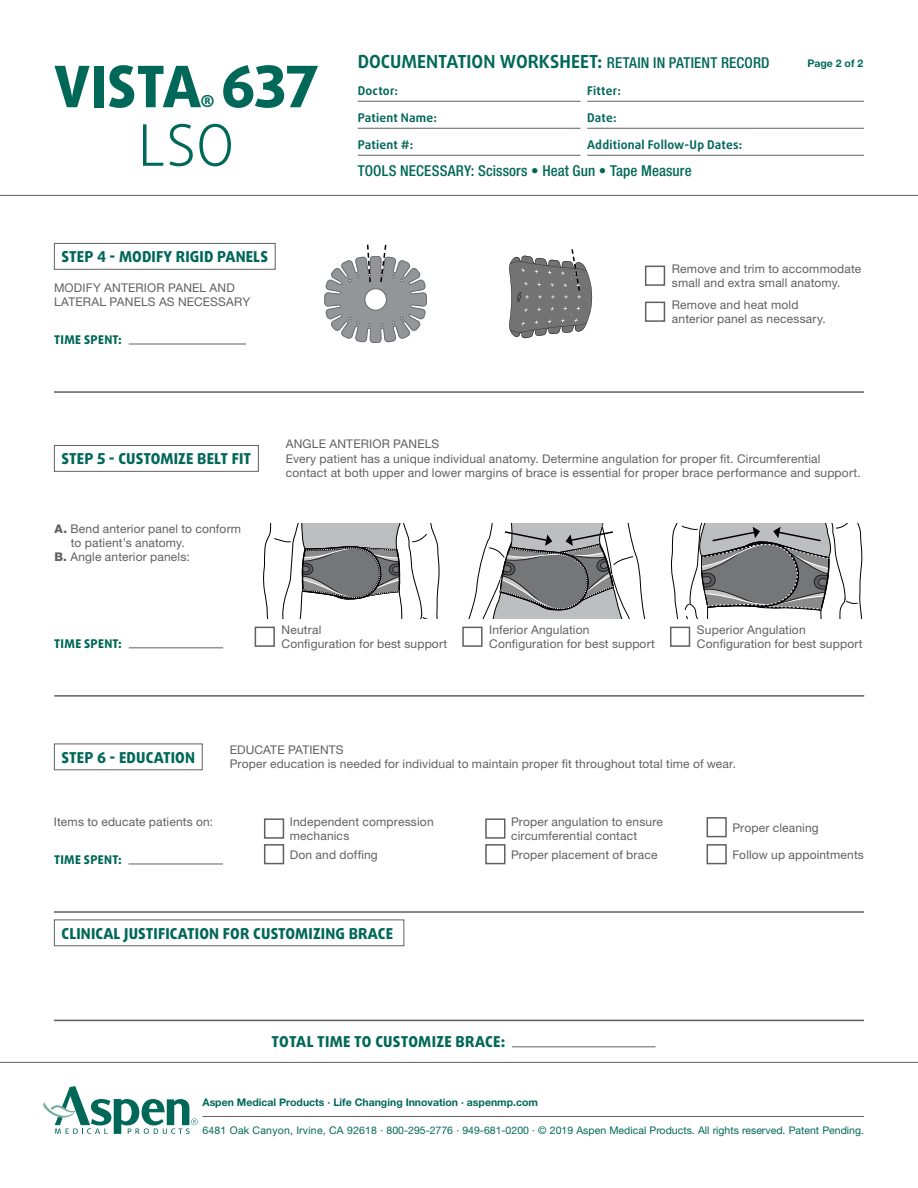
<style>
.page{position:relative;width:918px;height:1188px;background:#fff}
.page>*{position:absolute;margin:0;border:0;box-sizing:border-box;transform-origin:0 0}
.t1{font:800 57.15px "Daxline Pro";letter-spacing:-.005em;color:#006858}
.t2{font:300 57.15px "Daxline Pro";color:#006858}
.t3{font:800 21.9px "Daxline Pro";color:#006858}
.t4{font:700 18px "Daxline Pro";color:#006858}
.t5{font:800 15px "Daxline Pro";letter-spacing:.01em;color:#006858}
.t6{font:500 condensed 15px "Helvetica Neue LT Std";letter-spacing:.005em;color:#006858}
.t7{font:12px/14.4px "Helvetica Neue LT Std";letter-spacing:.015em;color:#5f6062}
.t8{font:700 12px "Daxline Pro";letter-spacing:.015em;color:#006858}
.t9{font:800 12px "Daxline Pro";letter-spacing:.025em;color:#006858}
.t10{font:10.5px "Helvetica Neue LT Std";color:#006858}
.t11{font:700 10.5px "Helvetica Neue LT Std";color:#006858}
.s1{font-family:"Helvetica Neue LT Std";font-weight:500;font-stretch:condensed;font-size:15px}
.s2{font-weight:800}
</style>
<div class="page">
<hr style="left:358px;top:101px;width:222px;height:1px;background:#5f6062">
<hr style="left:358px;top:128px;width:222px;height:1px;background:#5f6062">
<hr style="left:358px;top:155px;width:222px;height:1px;background:#5f6062">
<hr style="left:587px;top:101px;width:277px;height:1px;background:#5f6062">
<hr style="left:587px;top:128px;width:277px;height:1px;background:#5f6062">
<hr style="left:587px;top:155px;width:277px;height:1px;background:#5f6062">
<hr style="left:202px;top:1116px;width:662px;height:1px;background:#5f6062">
<hr style="left:0;top:195px;width:918px;height:1px;background:#5f6062">
<hr style="left:0;top:1062px;width:918px;height:1px;background:#5f6062">
<svg style="left:43px;top:1086px;width:155px;height:48px"></svg>
<hr style="left:512px;top:1046px;width:144px;height:1px;background:#5f6062">
<hr style="left:54px;top:1020px;width:810px;height:1px;background:#5f6062">
<hr style="left:54px;top:695px;width:810px;height:2px;background:#5f6062">
<hr style="left:54px;top:391px;width:810px;height:2px;background:#5f6062">
<div style="left:54px;top:744px;width:149px;height:26px;border:1px solid #5f6062"></div>
<div style="left:54px;top:445px;width:205px;height:27px;border:1px solid #5f6062"></div>
<div style="left:264px;top:818px;width:20px;height:21px;border:2px solid #5f6062"></div>
<div style="left:264px;top:844px;width:20px;height:20px;border:2px solid #5f6062"></div>
<div style="left:707px;top:844px;width:20px;height:20px;border:2px solid #5f6062"></div>
<div style="left:707px;top:817px;width:20px;height:20px;border:2px solid #5f6062"></div>
<div style="left:485px;top:844px;width:20px;height:20px;border:2px solid #5f6062"></div>
<div style="left:485px;top:818px;width:20px;height:21px;border:2px solid #5f6062"></div>
<hr style="left:129px;top:864px;width:94px;height:1px;background:#5f6062">
<hr style="left:54px;top:911px;width:810px;height:2px;background:#5f6062">
<div style="left:54px;top:920px;width:350px;height:26px;border:1px solid #5f6062"></div>
<hr style="left:129px;top:647px;width:94px;height:1px;background:#5f6062">
<svg style="left:263px;top:524px;width:177px;height:95px"></svg>
<div style="left:255px;top:627px;width:20px;height:20px;border:2px solid #5f6062"></div>
<div style="left:462px;top:627px;width:21px;height:20px;border:2px solid #5f6062"></div>
<svg style="left:468px;top:524px;width:177px;height:94px"></svg>
<div style="left:670px;top:627px;width:20px;height:20px;border:2px solid #5f6062"></div>
<svg style="left:671px;top:524px;width:192px;height:94px"></svg>
<div style="left:54px;top:243px;width:222px;height:27px;border:1px solid #5f6062"></div>
<hr style="left:129px;top:344px;width:117px;height:1px;background:#5f6062">
<div style="left:645px;top:266px;width:20px;height:20px;border:2px solid #5f6062"></div>
<div style="left:645px;top:302px;width:20px;height:20px;border:2px solid #5f6062"></div>
<svg style="left:325px;top:244px;width:102px;height:99px"></svg>
<svg style="left:509px;top:249px;width:83px;height:89px"></svg>
<h1 class="t1" style="left:54px;top:49px;width:266px">VISTA 637</h1>
<h2 class="t3" style="left:201px;top:88px;width:16px">®</h2>
<h1 class="t2" style="left:138px;top:107px;width:98px">LSO</h1>
<p class="t5" style="left:62px;top:247px;width:208px">STEP 4 - MODIFY RIGID PANELS</p>
<p class="t7" style="left:54px;top:280px;width:198px">MODIFY ANTERIOR PANEL AND<br>LATERAL PANELS AS NECESSARY</p>
<p class="t9" style="left:54px;top:332px;width:69px">TIME SPENT:</p>
<h3 class="t4" style="left:358px;top:50px;width:413px">DOCUMENTATION WORKSHEET: <span class="s1">RETAIN IN PATIENT RECORD</span></h3>
<p class="t8" style="left:358px;top:82px;width:42px">Doctor:</p>
<p class="t8" style="left:587px;top:82px;width:35px">Fitter:</p>
<p class="t8" style="left:358px;top:109px;width:81px">Patient Name:</p>
<p class="t8" style="left:587px;top:109px;width:31px">Date:</p>
<p class="t8" style="left:358px;top:136px;width:57px">Patient #:</p>
<p class="t8" style="left:587px;top:136px;width:157px">Additional Follow-Up Dates:</p>
<p class="t6" style="left:358px;top:161px;width:335px">TOOLS NECESSARY: Scissors • Heat Gun • Tape Measure</p>
<p class="t11" style="left:807px;top:57px;width:57px">Page 2 of 2</p>
<p class="t7" style="left:672px;top:261px;width:191px">Remove and trim to accommodate small and extra small anatomy.</p>
<p class="t7" style="left:672px;top:297px;width:156px">Remove and heat mold anterior panel as necessary.</p>
<p class="t5" style="left:62px;top:449px;width:191px">STEP 5 - CUSTOMIZE BELT FIT</p>
<p class="t7" style="left:54px;top:521px;width:188px"><span class="s2">A.</span> Bend anterior panel to conform</p>
<p class="t7" style="left:71px;top:535px;width:116px">to patient’s anatomy.</p>
<p class="t7" style="left:54px;top:550px;width:137px"><span class="s2">B.</span> Angle anterior panels:</p>
<p class="t9" style="left:54px;top:636px;width:69px">TIME SPENT:</p>
<p class="t7" style="left:286px;top:437px;width:576px">ANGLE ANTERIOR PANELS<br>Every patient has a unique individual anatomy. Determine angulation for proper fit. Circumferential contact at both upper and lower margins of brace is essential for proper brace performance and support.</p>
<p class="t7" style="left:282px;top:622px;width:167px">Neutral<br>Configuration for best support</p>
<p class="t7" style="left:489px;top:622px;width:167px">Inferior Angulation<br>Configuration for best support</p>
<p class="t7" style="left:697px;top:622px;width:167px">Superior Angulation<br>Configuration for best support</p>
<p class="t5" style="left:62px;top:747px;width:135px">STEP 6 - EDUCATION</p>
<p class="t7" style="left:230px;top:742px;width:508px">EDUCATE PATIENTS<br>Proper education is needed for individual to maintain proper fit throughout total time of wear.</p>
<p class="t7" style="left:54px;top:814px;width:161px">Items to educate patients on:</p>
<p class="t9" style="left:54px;top:852px;width:69px">TIME SPENT:</p>
<p class="t7" style="left:511px;top:814px;width:153px">Proper angulation to ensure circumferential contact</p>
<p class="t7" style="left:290px;top:814px;width:145px">Independent compression mechanics</p>
<p class="t7" style="left:290px;top:847px;width:89px">Don and doffing</p>
<p class="t7" style="left:732px;top:847px;width:133px">Follow up appointments</p>
<p class="t7" style="left:732px;top:820px;width:88px">Proper cleaning</p>
<p class="t7" style="left:511px;top:847px;width:148px">Proper placement of brace</p>
<p class="t5" style="left:62px;top:923px;width:333px">CLINICAL JUSTIFICATION FOR CUSTOMIZING BRACE</p>
<p class="t5" style="left:272px;top:1032px;width:235px">TOTAL TIME TO CUSTOMIZE BRACE:</p>
<p class="t11" style="left:202px;top:1096px;width:337px">Aspen Medical Products ∙ Life Changing Innovation ∙ aspenmp.com</p>
<p class="t10" style="left:203px;top:1124px;width:663px">6481 Oak Canyon, Irvine, CA 92618 ∙ 800-295-2776 ∙ 949-681-0200 ∙ © 2019 Aspen Medical Products. All rights reserved. Patent Pending.</p>
</div>
